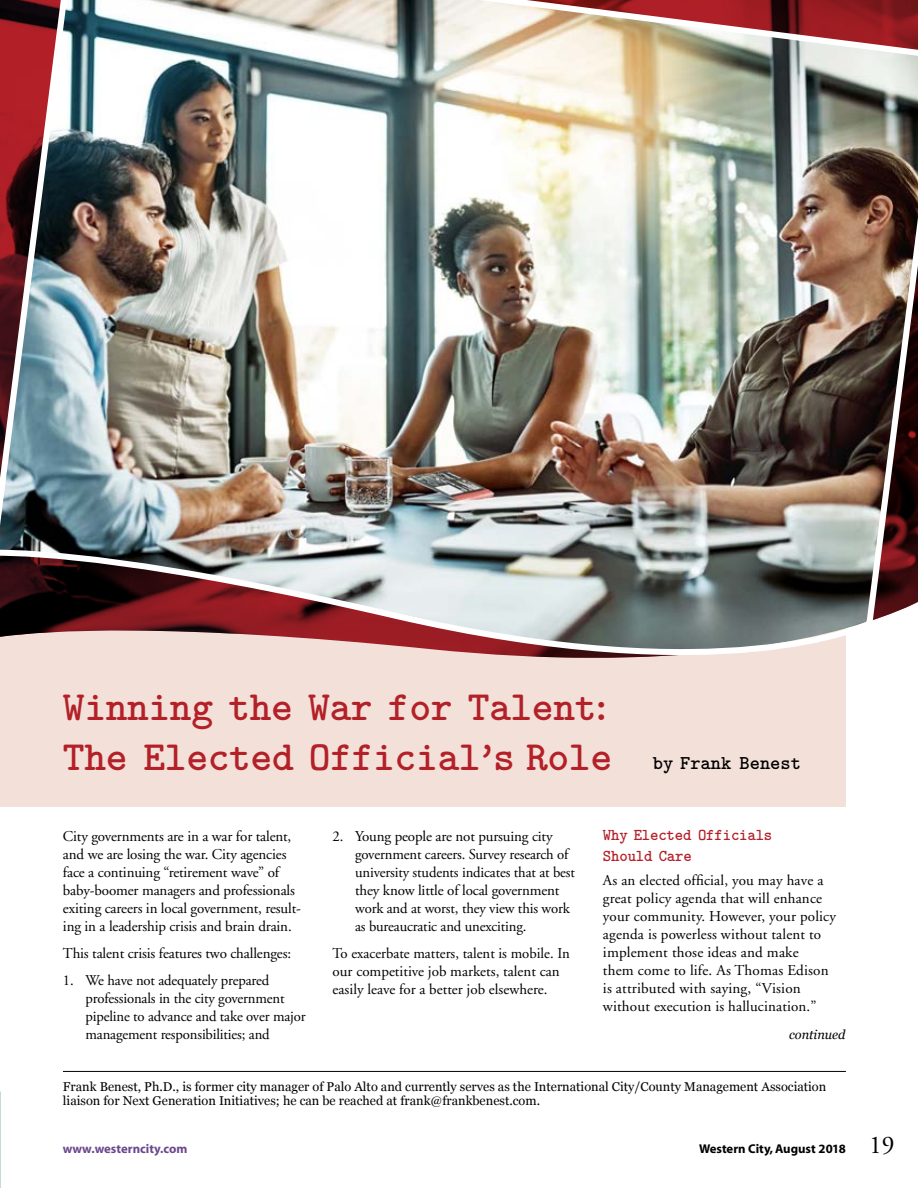
<style>
.page{position:relative;width:918px;height:1188px;background:#fff}
.page>*{position:absolute;margin:0;border:0;box-sizing:border-box;transform-origin:0 0}
.t1{font:700 41.55px/49.8px "LM Mono Lt 10";letter-spacing:-.01em;color:#b32028}
.t2{font:700 19.5px "LM Mono Lt 10";color:#000}
.t3{font:700 16.5px/21px "LM Mono Lt 10";letter-spacing:-.01em;color:#b32028}
.t4{font:15px/18px "Adobe Garamond";color:#000}
.t5{font:15px/18px "Adobe Garamond Pro";letter-spacing:-.01em;color:#000}
.t6{font:12.75px/14.2px "Georgia";color:#000}
.t7{font:700 12.75px "Myriad";color:#000}
.t8{font:700 12.75px "Myriad";color:#6b488e}
.t9{font:italic 12.75px "Georgia";color:#000}
.s1{font-family:"Adobe Garamond Pro";font-weight:400;font-size:25.5px}
</style>
<div class="page">
<div style="left:1px;top:572px;width:845px;height:235px;background:#f2e0d9"></div>
<hr style="left:63px;top:1071px;width:783px;height:1px;background:#000">
<img style="left:0;top:0;width:918px;height:700px">
<h1 class="t1" style="left:63px;top:680px;width:551px">Winning the War for Talent:<br>The Elected Official’s Role</h1>
<h2 class="t2" style="left:653px;top:749px;width:150px">by Frank Benest</h2>
<p class="t4" style="left:63px;top:827px;width:240px">City governments are in a war for talent, and we are losing the war. City agencies face a continuing “retirement wave” of baby-boomer managers and professionals exiting careers in local government, result&shy;ing in a leadership crisis and brain drain.</p>
<p class="t4" style="left:63px;top:944px;width:230px">This talent crisis features two challenges:</p>
<p class="t5" style="left:85px;top:971px;width:222px;text-indent:-23px">1. We have not adequately prepared professionals in the city government pipeline to advance and take over major management responsibilities; and</p>
<p class="t5" style="left:355px;top:827px;width:221px;text-indent:-22px">2. Young people are not pursuing city government careers. Survey research of university students indicates that at best they know little of local government work and at worst, they view this work as bureaucratic and unexciting.</p>
<p class="t4" style="left:333px;top:944px;width:239px">To exacerbate matters, talent is mobile. In our competitive job markets, talent can easily leave for a better job elsewhere.</p>
<p class="t3" style="left:603px;top:824px;width:171px">Why Elected Officials<br>Should Care</p>
<p class="t4" style="left:603px;top:872px;width:234px">As an elected official, you may have a great policy agenda that will enhance your community. However, your policy agenda is powerless without talent to implement those ideas and make<br>them come to life. As Thomas Edison is attributed with saying, “Vision without execution is hallucination.”</p>
<p class="t9" style="left:789px;top:1026px;width:58px">continued</p>
<p class="t6" style="left:63px;top:1079px;width:765px">Frank Benest, Ph.D., is former city manager of Palo Alto and currently serves as the International City/County Management Association liaison for Next Generation Initiatives; he can be reached at frank@frankbenest.com.</p>
<p class="t8" style="left:63px;top:1142px;width:126px">www.westerncity.com</p>
<p class="t7" style="left:699px;top:1142px;width:197px">Western City, August 2018 <span class="s1">19</span></p>
</div>
